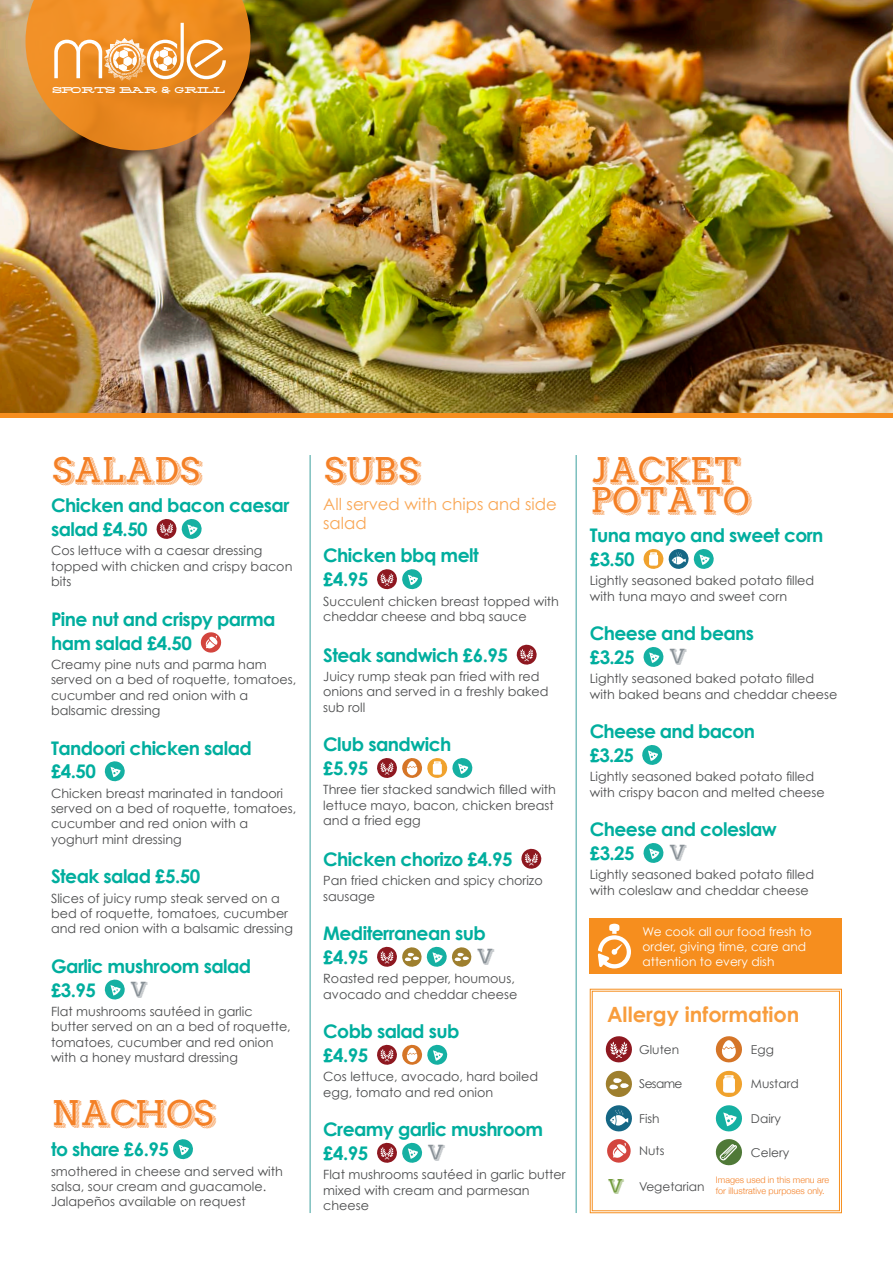
<style>
.page{position:relative;width:893px;height:1263px;background:#fff}
.page>*{position:absolute;margin:0;border:0;box-sizing:border-box;transform-origin:0 0}
.Heading_1{font:46.5px "Airbag";letter-spacing:-.08em;color:#f48026}
.Heading_3{font:46.5px "Airbag";color:#f48026}
.Heading_3-2{font:27px "Airbag";color:#899197}
.Heading_1-2{font:24.9px "Airbag";color:#739c3e}
.t1{font:700 21px "Century Gothic";color:#f89d3d}
.Heading_3-3{font:700 18.75px/23.7px "Century Gothic";letter-spacing:-.03em;color:#00ae9e}
.Heading_2{font:16.5px/19.8px "Century Gothic";color:#f9a755}
.t2{font:12.75px/15.3px "Century Gothic";color:#4b4c4d}
.t3{font:12.15px/15px "Century Gothic";color:#fff}
.t4{font:12.15px "Century Gothic";color:#4b4c4d}
.t5{font:12px "Silverfake";letter-spacing:-.09em;color:#fff}
.t6{font:300 9px/10.8px "Helvetica Neue";color:#f48026}
</style>
<div class="page">
<svg style="left:156px;top:519px;width:46px;height:20px"></svg>
<svg style="left:200px;top:632px;width:22px;height:21px"></svg>
<svg style="left:104px;top:761px;width:21px;height:21px"></svg>
<svg style="left:104px;top:979px;width:21px;height:21px"></svg>
<svg style="left:173px;top:1139px;width:20px;height:21px"></svg>
<svg style="left:377px;top:569px;width:46px;height:21px"></svg>
<svg style="left:516px;top:644px;width:21px;height:21px"></svg>
<svg style="left:377px;top:758px;width:96px;height:20px"></svg>
<svg style="left:521px;top:848px;width:21px;height:21px"></svg>
<svg style="left:377px;top:946px;width:95px;height:21px"></svg>
<svg style="left:377px;top:1044px;width:71px;height:21px"></svg>
<svg style="left:377px;top:1142px;width:46px;height:21px"></svg>
<svg style="left:643px;top:549px;width:71px;height:20px"></svg>
<svg style="left:643px;top:647px;width:21px;height:20px"></svg>
<svg style="left:642px;top:745px;width:21px;height:20px"></svg>
<svg style="left:643px;top:843px;width:21px;height:20px"></svg>
<svg style="left:589px;top:988px;width:253px;height:226px"></svg>
<div style="left:592px;top:991px;width:248px;height:220px;border:1px solid #f68e1e"></div>
<svg style="left:714px;top:1034px;width:30px;height:133px"></svg>
<svg style="left:604px;top:1034px;width:30px;height:130px"></svg>
<img style="left:0;top:0;width:893px;height:413px">
<hr style="left:576px;top:455px;width:1px;height:758px;background:#3ba09e">
<hr style="left:310px;top:455px;width:1px;height:758px;background:#3ba09e">
<svg style="left:26px;top:0;width:224px;height:150px;background:#e39235"></svg>
<div style="left:590px;top:918px;width:252px;height:55px;background:#f68e1e"></div>
<svg style="left:597px;top:924px;width:34px;height:44px"></svg>
<div style="left:0;top:413px;width:893px;height:5px;background:#f68e1e"></div>
<p class="t5" style="left:52px;top:83px;width:174px">sports bar &amp; grill</p>
<p class="Heading_1" style="left:51px;top:452px;width:155px">SALADS</p>
<p class="Heading_3-3" style="left:51px;top:493px;width:240px">Chicken and bacon caesar salad £4.50</p>
<p class="t2" style="left:51px;top:543px;width:243px">Cos lettuce with a caesar dressing topped with chicken and crispy bacon bits</p>
<p class="Heading_3-3" style="left:51px;top:606px;width:226px">Pine nut and crispy parma ham salad £4.50</p>
<p class="t2" style="left:51px;top:657px;width:247px">Creamy pine nuts and parma ham served on a bed of roquette, tomatoes, cucumber and red onion with a balsamic dressing</p>
<p class="Heading_3-3" style="left:51px;top:735px;width:202px">Tandoori chicken salad £4.50</p>
<p class="t2" style="left:51px;top:785px;width:247px">Chicken breast marinated in tandoori served on a bed of roquette, tomatoes, cucumber and red onion with a yoghurt mint dressing</p>
<p class="Heading_3-3" style="left:51px;top:864px;width:151px">Steak salad £5.50</p>
<p class="t2" style="left:51px;top:890px;width:243px">Slices of juicy rump steak served on a bed of roquette, tomatoes, cucumber and red onion with a balsamic dressing</p>
<p class="Heading_3-3" style="left:51px;top:954px;width:202px">Garlic mushroom salad £3.95</p>
<p class="Heading_3-2" style="left:130px;top:979px;width:20px">V</p>
<p class="t2" style="left:51px;top:1003px;width:241px">Flat mushrooms sautéed in garlic butter served on an a bed of roquette, tomatoes, cucumber and red onion with a honey mustard dressing</p>
<p class="Heading_1" style="left:51px;top:1095px;width:169px">NACHOS</p>
<p class="Heading_3-3" style="left:51px;top:1137px;width:119px">to share £6.95</p>
<p class="t2" style="left:51px;top:1163px;width:233px">smothered in cheese and served with salsa, sour cream and guacamole.<br>Jalapeños available on request</p>
<p class="Heading_3" style="left:323px;top:452px;width:101px">SUBS</p>
<p class="Heading_2" style="left:323px;top:493px;width:235px">All served with chips and side salad</p>
<p class="Heading_3-3" style="left:323px;top:543px;width:157px">Chicken bbq melt £4.95</p>
<p class="t2" style="left:323px;top:593px;width:237px">Succulent chicken breast topped with cheddar cheese and bbq sauce</p>
<p class="Heading_3-3" style="left:323px;top:642px;width:186px">Steak sandwich £6.95</p>
<p class="t2" style="left:323px;top:669px;width:227px">Juicy rump steak pan fried with red onions and served in a freshly baked sub roll</p>
<p class="Heading_3-3" style="left:323px;top:732px;width:130px">Club sandwich £5.95</p>
<p class="t2" style="left:323px;top:782px;width:234px">Three tier stacked sandwich filled with lettuce mayo, bacon, chicken breast and a fried egg</p>
<p class="Heading_3-3" style="left:323px;top:847px;width:191px">Chicken chorizo £4.95</p>
<p class="t2" style="left:323px;top:873px;width:221px">Pan fried chicken and spicy chorizo sausage</p>
<p class="Heading_3-3" style="left:323px;top:921px;width:164px">Mediterranean sub £4.95</p>
<p class="Heading_3-2" style="left:477px;top:946px;width:20px">V</p>
<p class="t2" style="left:323px;top:971px;width:196px">Roasted red pepper, houmous, avocado and cheddar cheese</p>
<p class="Heading_3-3" style="left:323px;top:1019px;width:138px">Cobb salad sub £4.95</p>
<p class="t2" style="left:323px;top:1069px;width:216px">Cos lettuce, avocado, hard boiled egg, tomato and red onion</p>
<p class="Heading_3-3" style="left:323px;top:1117px;width:221px">Creamy garlic mushroom £4.95</p>
<p class="Heading_3-2" style="left:427px;top:1142px;width:20px">V</p>
<p class="t2" style="left:323px;top:1167px;width:244px">Flat mushrooms sautéed in garlic butter mixed with cream and parmesan cheese</p>
<p class="Heading_1" style="left:590px;top:452px;width:155px">JACKET</p>
<p class="Heading_1" style="left:590px;top:482px;width:165px">POTATO</p>
<p class="Heading_3-3" style="left:590px;top:523px;width:235px">Tuna mayo and sweet corn £3.50</p>
<p class="t2" style="left:590px;top:573px;width:226px">Lightly seasoned baked potato filled with tuna mayo and sweet corn</p>
<p class="Heading_3-3" style="left:590px;top:621px;width:166px">Cheese and beans £3.25</p>
<p class="Heading_3-2" style="left:669px;top:646px;width:20px">V</p>
<p class="t2" style="left:590px;top:671px;width:249px">Lightly seasoned baked potato filled with baked beans and cheddar cheese</p>
<p class="Heading_3-3" style="left:590px;top:719px;width:167px">Cheese and bacon £3.25</p>
<p class="t2" style="left:590px;top:769px;width:236px">Lightly seasoned baked potato filled with crispy bacon and melted cheese</p>
<p class="Heading_3-3" style="left:590px;top:817px;width:189px">Cheese and coleslaw £3.25</p>
<p class="Heading_3-2" style="left:669px;top:842px;width:20px">V</p>
<p class="t2" style="left:590px;top:867px;width:226px">Lightly seasoned baked potato filled with coleslaw and cheddar cheese</p>
<p class="t3" style="left:643px;top:924px;width:171px">We cook all our food fresh to order, giving time, care and attention to every dish</p>
<p class="t1" style="left:607px;top:1001px;width:194px">Allergy information</p>
<p class="t4" style="left:639px;top:1042px;width:41px">Gluten</p>
<p class="t4" style="left:751px;top:1042px;width:24px">Egg</p>
<p class="t4" style="left:639px;top:1077px;width:45px">Sesame</p>
<p class="t4" style="left:751px;top:1077px;width:49px">Mustard</p>
<p class="t4" style="left:639px;top:1111px;width:22px">Fish</p>
<p class="t4" style="left:751px;top:1111px;width:32px">Dairy</p>
<p class="t4" style="left:639px;top:1143px;width:27px">Nuts</p>
<p class="Heading_1-2" style="left:608px;top:1176px;width:19px">V</p>
<p class="t4" style="left:639px;top:1179px;width:67px">Vegetarian</p>
<p class="t4" style="left:751px;top:1145px;width:40px">Celery</p>
<p class="t6" style="left:716px;top:1173px;width:115px">Images used in this menu are for illustrative purposes only.</p>
</div>
